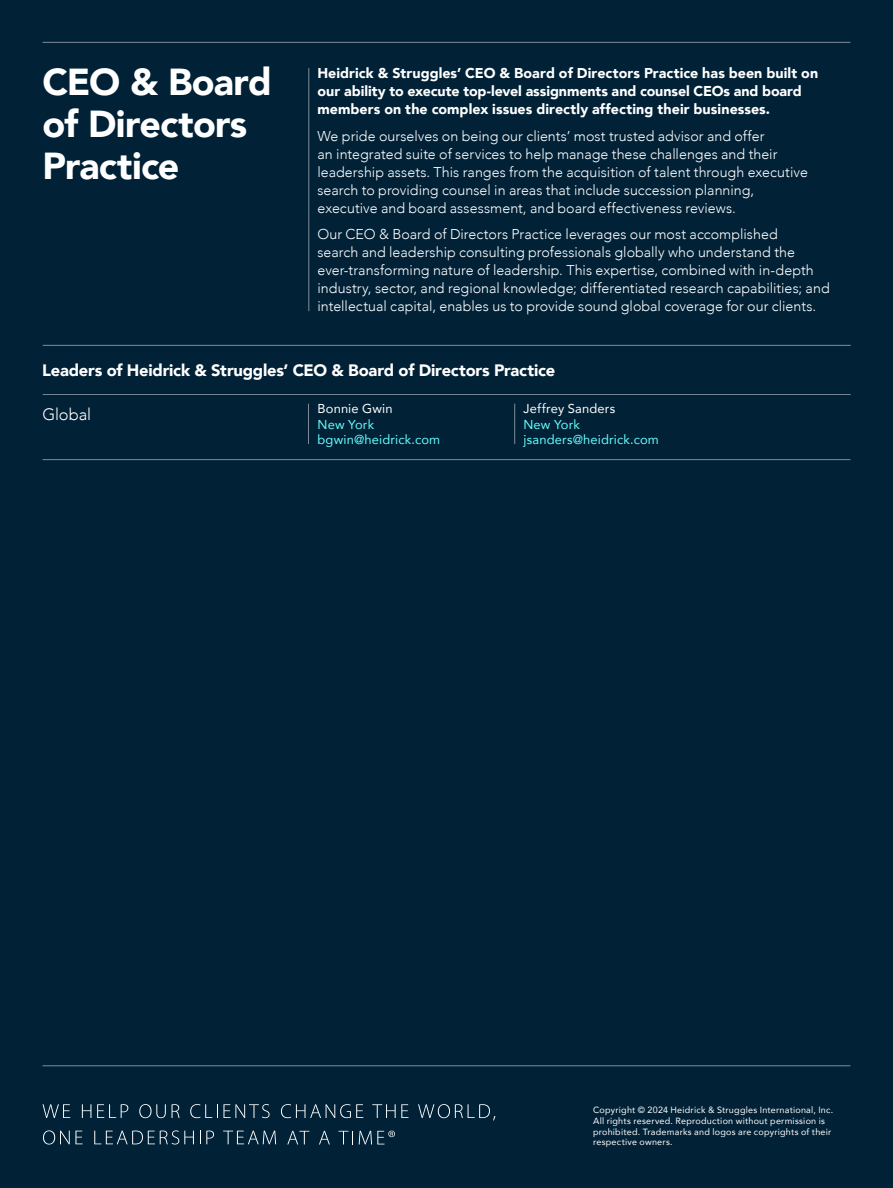
<style>
.page{position:relative;width:893px;height:1188px;background:#002136}
.page>*{position:absolute;margin:0;border:0;box-sizing:border-box;transform-origin:0 0}
.t1{font:900 37.5px/42px "Avenir";letter-spacing:-.02em;color:#fff}
.t2{font:900 16.5px "Avenir";letter-spacing:-.015em;color:#fff}
.t3{font:300 16.5px "Avenir";letter-spacing:-.01em;color:#fff}
.t4{font:300 14.25px/18px "Avenir";color:#fff}
.t5{font:900 14.25px/18px "Avenir";color:#fff}
.t6{font:12.9px/15.6px "Avenir";letter-spacing:.015em;color:#66fcfc}
.t7{font:12.9px "Avenir";letter-spacing:.015em;color:#fff}
.t8{font:9px/10.8px "Avenir";letter-spacing:.025em;color:#fff}
</style>
<div class="page">
<hr style="left:309px;top:68px;width:1px;height:243px;background:#fff">
<hr style="left:43px;top:42px;width:807px;height:1px;background:#fff">
<hr style="left:308px;top:404px;width:1px;height:40px;background:#fff">
<hr style="left:514px;top:404px;width:1px;height:40px;background:#fff">
<hr style="left:43px;top:459px;width:807px;height:1px;background:#fff">
<hr style="left:43px;top:345px;width:808px;height:1px;background:#fff">
<hr style="left:43px;top:394px;width:808px;height:1px;background:#fff">
<svg style="left:43px;top:1104px;width:27px;height:14px"></svg>
<svg style="left:82px;top:1104px;width:9px;height:14px"></svg>
<svg style="left:97px;top:1104px;width:31px;height:14px"></svg>
<svg style="left:139px;top:1104px;width:27px;height:14px"></svg>
<svg style="left:172px;top:1104px;width:8px;height:14px"></svg>
<svg style="left:190px;top:1104px;width:80px;height:14px"></svg>
<svg style="left:281px;top:1104px;width:82px;height:14px"></svg>
<svg style="left:372px;top:1104px;width:36px;height:14px"></svg>
<svg style="left:418px;top:1104px;width:77px;height:17px"></svg>
<svg style="left:43px;top:1130px;width:40px;height:15px"></svg>
<svg style="left:94px;top:1130px;width:100px;height:15px"></svg>
<svg style="left:200px;top:1131px;width:14px;height:13px"></svg>
<svg style="left:223px;top:1131px;width:53px;height:13px"></svg>
<svg style="left:287px;top:1131px;width:22px;height:13px"></svg>
<svg style="left:319px;top:1131px;width:11px;height:13px"></svg>
<svg style="left:338px;top:1131px;width:15px;height:13px"></svg>
<svg style="left:359px;top:1131px;width:36px;height:13px"></svg>
<hr style="left:43px;top:1066px;width:807px;height:1px;background:#fff">
<h1 class="t1" style="left:43px;top:60px;width:231px">CEO &amp; Board of Directors<br>Practice</h1>
<p class="t5" style="left:317px;top:64px;width:502px">Heidrick &amp; Struggles’ CEO &amp; Board of Directors Practice has been built on our ability to execute top-level assignments and counsel CEOs and board members on the complex issues directly affecting their businesses.</p>
<p class="t4" style="left:317px;top:127px;width:492px">We pride ourselves on being our clients’ most trusted advisor and offer<br>an integrated suite of services to help manage these challenges and their leadership assets. This ranges from the acquisition of talent through executive search to providing counsel in areas that include succession planning, executive and board assessment, and board effectiveness reviews.</p>
<p class="t4" style="left:317px;top:225px;width:514px">Our CEO &amp; Board of Directors Practice leverages our most accomplished<br>search and leadership consulting professionals globally who understand the ever-transforming nature of leadership. This expertise, combined with in-depth industry, sector, and regional knowledge; differentiated research capabilities; and intellectual capital, enables us to provide sound global coverage for our clients.</p>
<p class="t2" style="left:42px;top:356px;width:514px">Leaders of Heidrick &amp; Struggles’ CEO &amp; Board of Directors Practice</p>
<p class="t3" style="left:43px;top:405px;width:50px">Global</p>
<p class="t7" style="left:317px;top:398px;width:77px">Bonnie Gwin</p>
<p class="t6" style="left:317px;top:416px;width:124px">New York bgwin@heidrick.com</p>
<p class="t7" style="left:523px;top:398px;width:93px">Jeffrey Sanders</p>
<p class="t6" style="left:523px;top:416px;width:137px">New York jsanders@heidrick.com</p>
<p class="t8" style="left:593px;top:1104px;width:242px">Copyright © 2024 Heidrick &amp; Struggles International, Inc.<br>All rights reserved. Reproduction without permission is prohibited. Trademarks and logos are copyrights of their respective owners.</p>
</div>
